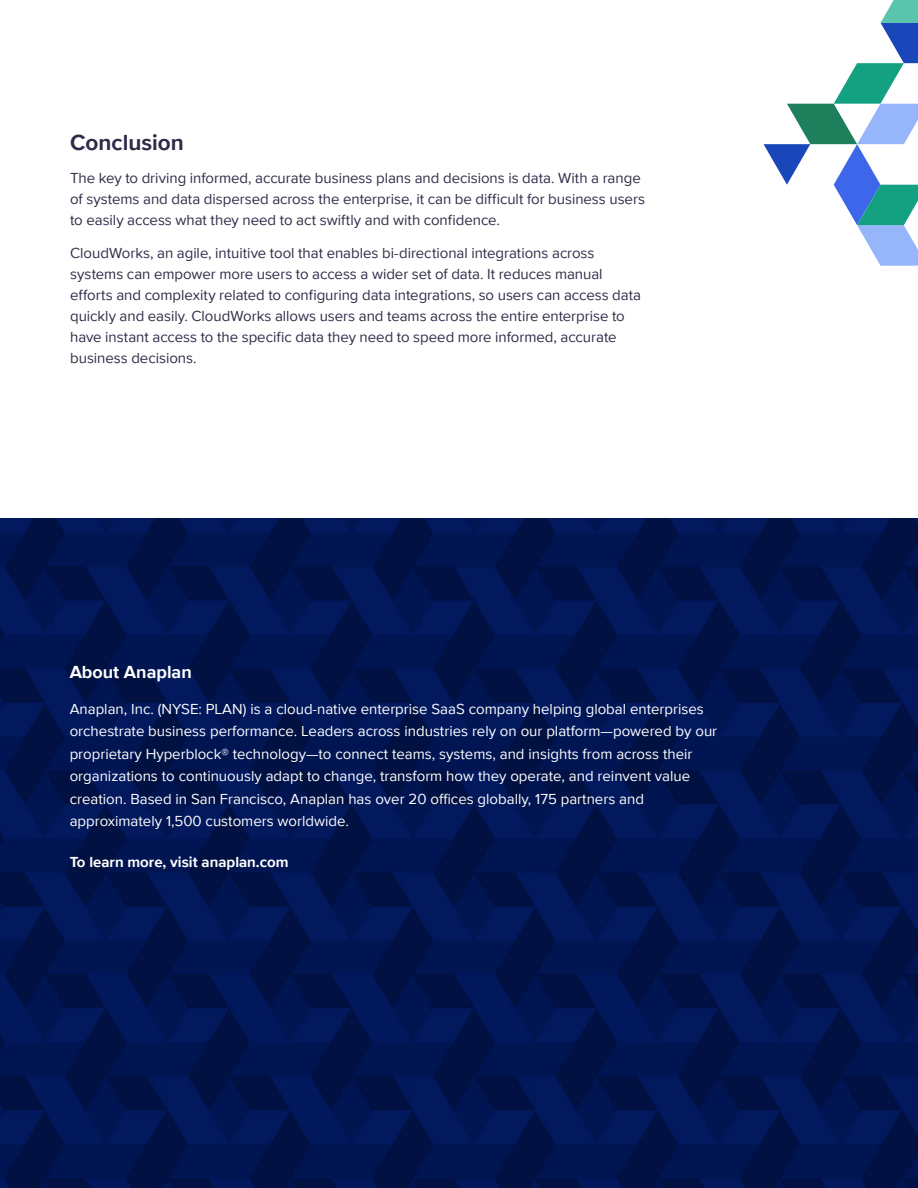
<style>
.page{position:relative;width:918px;height:1188px;background:#fff}
.page>*{position:absolute;margin:0;border:0;box-sizing:border-box;transform-origin:0 0}
.Bullets{font:700 22.5px "Proxima Nova";color:#2d2c48}
.t1{font:700 18px "Proxima Nova";color:#fff}
.Bullets-2{font:15px/21px "Proxima Nova";color:#2d2c48}
.t2{font:15px/22.5px "Proxima Nova";color:#fff}
.t3{font:700 15px "Proxima Nova";color:#fff}
</style>
<div class="page">
<img style="left:0;top:518px;width:918px;height:670px">
<svg style="left:764px;top:0;width:154px;height:266px"></svg>
<p class="Bullets" style="left:70px;top:126px;width:115px">Conclusion</p>
<p class="Bullets-2" style="left:70px;top:167px;width:576px">The key to driving informed, accurate business plans and decisions is data. With a range of systems and data dispersed across the enterprise, it can be difficult for business users to easily access what they need to act swiftly and with confidence.</p>
<p class="Bullets-2" style="left:70px;top:242px;width:572px">CloudWorks, an agile, intuitive tool that enables bi-directional integrations across systems can empower more users to access a wider set of data. It reduces manual efforts and complexity related to configuring data integrations, so users can access data quickly and easily. CloudWorks allows users and teams across the entire enterprise to have instant access to the specific data they need to speed more informed, accurate business decisions.</p>
<p class="t1" style="left:70px;top:658px;width:124px">About Anaplan</p>
<p class="t2" style="left:70px;top:697px;width:649px">Anaplan, Inc. (NYSE: PLAN) is a cloud-native enterprise SaaS company helping global enterprises orchestrate business performance. Leaders across industries rely on our platform—powered by our proprietary Hyperblock® technology—to connect teams, systems, and insights from across their organizations to continuously adapt to change, transform how they operate, and reinvent value creation. Based in San Francisco, Anaplan has over 20 offices globally, 175 partners and approximately 1,500 customers worldwide.</p>
<p class="t3" style="left:70px;top:851px;width:220px">To learn more, visit anaplan.com</p>
</div>
